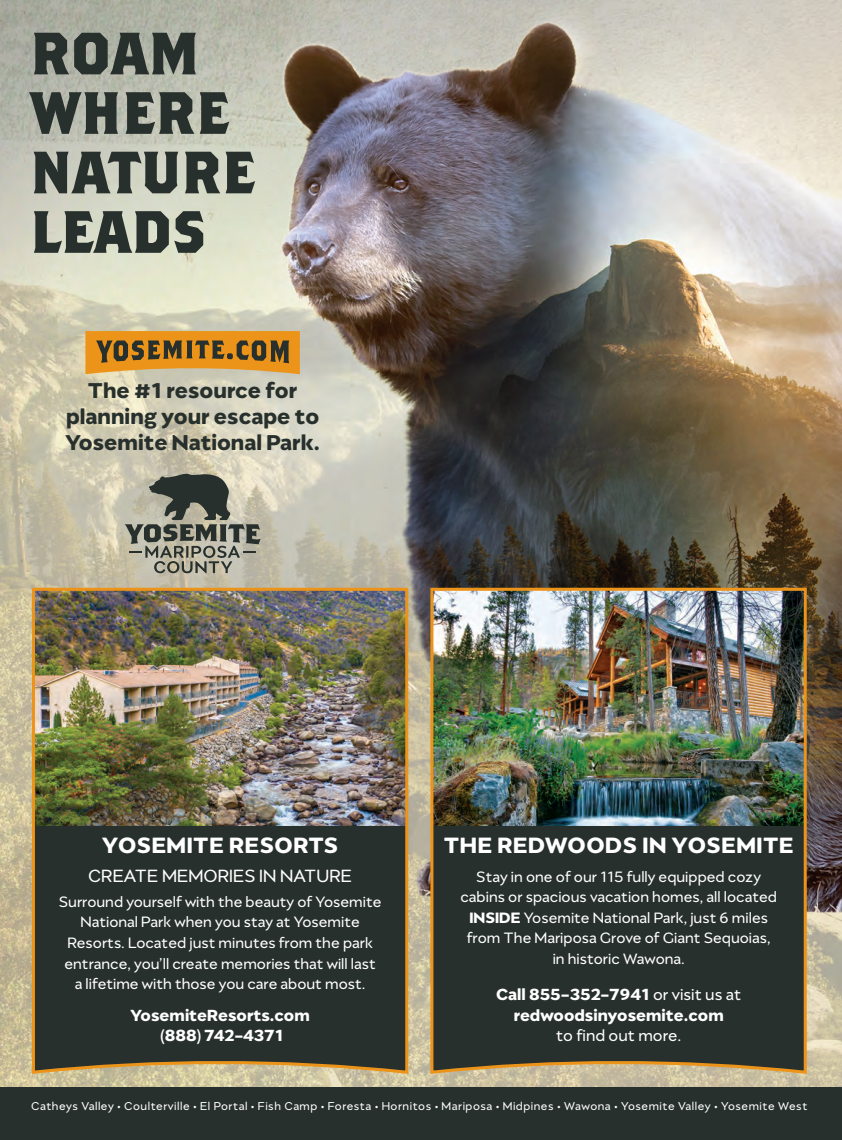
<style>
.page{position:relative;width:842px;height:1140px;background:#fff}
.page>*{position:absolute;margin:0;border:0;box-sizing:border-box;transform-origin:0 0}
.t1{font:700 59.4px/59.4px "Brothers OT";color:#27302c}
.t2{font:600 25.2px "Migrena Grotesque";letter-spacing:.02em;color:#fff}
.t3{font:600 24.45px/26px "Migrena Grotesque";color:#27302c;text-align:center}
.t4{font:20.1px "Migrena Grotesque";color:#fff}
.t5{font:600 18.3px/20.7px "Migrena Grotesque";color:#fff;text-align:center}
.t6{font:18.3px "Migrena Grotesque";color:#fff}
.t7{font:17.1px/20.5px "Migrena Grotesque";color:#fff;text-align:center}
.t8{font:12.9px "Migrena Grotesque";letter-spacing:.04em;color:#fff}
.s1{font-weight:600}
.s2{font-weight:400}
</style>
<div class="page">
<img style="left:0;top:0;width:841px;height:1087px">
<div style="left:0;top:1087px;width:841px;height:53px;background:#27302c"></div>
<div style="left:432px;top:623px;width:373px;height:449px;background:#27302c"></div>
<img style="left:434px;top:591px;width:368px;height:234px">
<div style="left:33px;top:623px;width:373px;height:449px;background:#27302c"></div>
<img style="left:36px;top:591px;width:368px;height:234px">
<svg style="left:125px;top:473px;width:135px;height:100px;background:#8e8e80"></svg>
<div style="left:32px;top:587px;width:376px;height:486px;border:3px solid #ec941a"></div>
<div style="left:430px;top:587px;width:376px;height:486px;border:3px solid #ec941a"></div>
<svg style="left:85px;top:331px;width:215px;height:43px;background:#bd822b"></svg>
<svg style="left:837px;top:0;width:5px;height:6px"></svg>
<h1 class="t1" style="left:30px;top:24px;width:227px">ROAM<br>WHERE<br>NATURE<br>LEADS</h1>
<h3 class="t3" style="left:65px;top:379px;width:256px">The #1 resource for planning your escape to<br>Yosemite National Park.</h3>
<h2 class="t2" style="left:102px;top:836px;width:237px">YOSEMITE RESORTS</h2>
<p class="t4" style="left:88px;top:868px;width:265px">CREATE MEMORIES IN NATURE</p>
<p class="t7" style="left:59px;top:892px;width:324px">Surround yourself with the beauty of Yosemite National Park when you stay at Yosemite Resorts. Located just minutes from the park entrance, you’ll create memories that will last a lifetime with those you care about most.</p>
<p class="t5" style="left:130px;top:1005px;width:181px">YosemiteResorts.com (888) 742-4371</p>
<h2 class="t2" style="left:444px;top:836px;width:351px">THE REDWOODS IN YOSEMITE</h2>
<p class="t7" style="left:460px;top:867px;width:318px">Stay in one of our 115 fully equipped cozy cabins or spacious vacation homes, all located <span class="s1">INSIDE</span> Yosemite National Park, just 6 miles from The Mariposa Grove of Giant Sequoias, in historic Wawona.</p>
<p class="t5" style="left:496px;top:985px;width:247px">Call 855-352-7941 <span class="s2">or visit us at </span>redwoodsinyosemite.com</p>
<p class="t6" style="left:556px;top:1029px;width:127px">to find out more.</p>
<p class="t8" style="left:31px;top:1101px;width:777px">Catheys Valley • Coulterville • El Portal • Fish Camp • Foresta • Hornitos • Mariposa • Midpines • Wawona • Yosemite Valley • Yosemite West</p>
</div>
